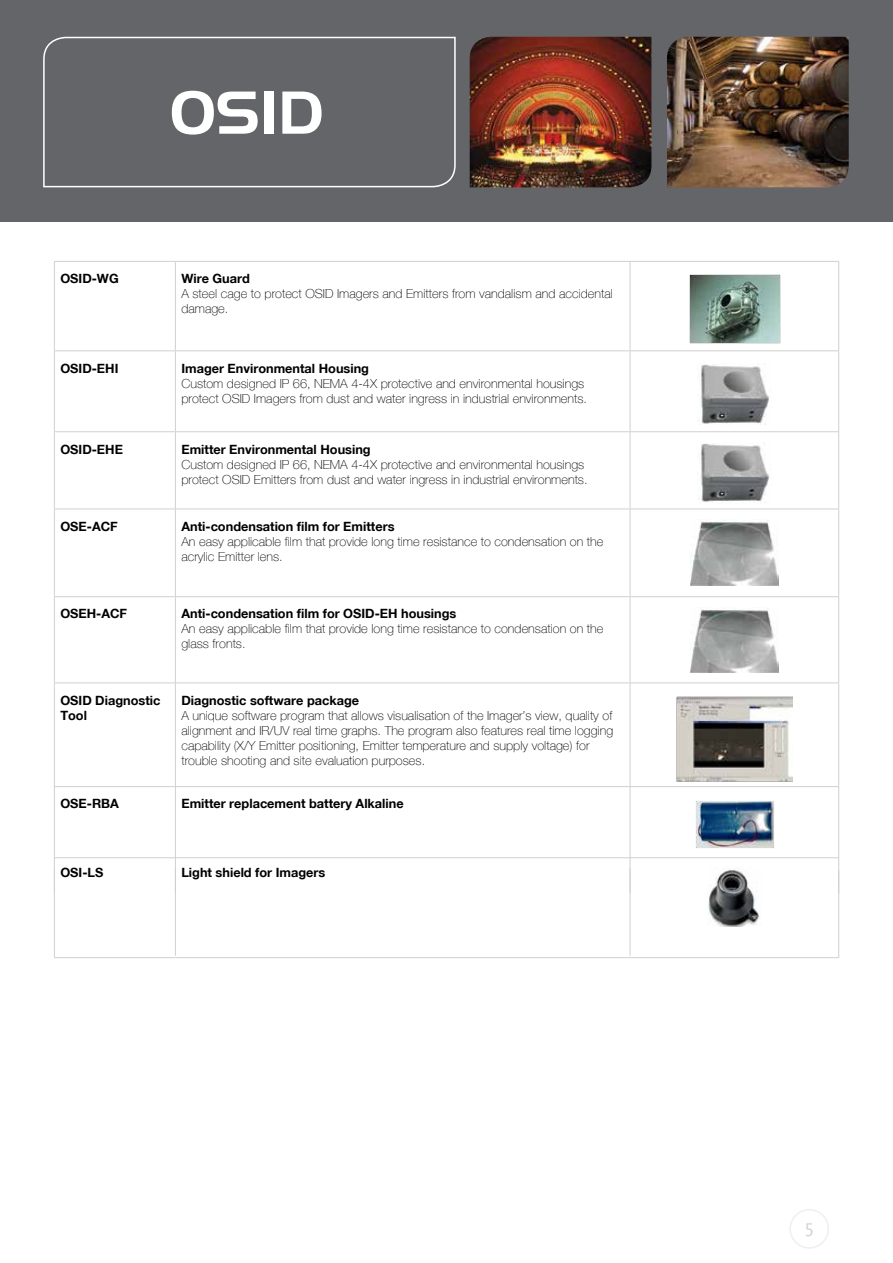
<style>
.page{position:relative;width:893px;height:1263px;background:#fff}
.page>*{position:absolute;margin:0;border:0;box-sizing:border-box;transform-origin:0 0}
.t1{font:18px "PT Sans";color:#d2d0cd}
.t2{font:12.75px/15px "Helvetica Neue";color:#000}
.t3{font:700 12.75px/15px "Helvetica Neue";color:#000}
</style>
<div class="page">
<hr style="left:54px;top:262px;width:1px;height:88px;background:#d2d0cd">
<hr style="left:54px;top:261px;width:121px;height:1px;background:#d2d0cd">
<hr style="left:175px;top:262px;width:1px;height:88px;background:#d2d0cd">
<hr style="left:175px;top:261px;width:455px;height:1px;background:#d2d0cd">
<hr style="left:630px;top:261px;width:209px;height:1px;background:#d2d0cd">
<hr style="left:630px;top:262px;width:1px;height:88px;background:#d2d0cd">
<hr style="left:838px;top:262px;width:1px;height:88px;background:#d2d0cd">
<hr style="left:54px;top:351px;width:1px;height:80px;background:#d2d0cd">
<hr style="left:54px;top:350px;width:121px;height:1px;background:#d2d0cd">
<hr style="left:175px;top:351px;width:1px;height:80px;background:#d2d0cd">
<hr style="left:175px;top:350px;width:455px;height:1px;background:#d2d0cd">
<hr style="left:630px;top:350px;width:209px;height:1px;background:#d2d0cd">
<hr style="left:630px;top:351px;width:1px;height:80px;background:#d2d0cd">
<hr style="left:838px;top:351px;width:1px;height:80px;background:#d2d0cd">
<hr style="left:54px;top:432px;width:1px;height:77px;background:#d2d0cd">
<hr style="left:54px;top:509px;width:1px;height:87px;background:#d2d0cd">
<hr style="left:54px;top:597px;width:1px;height:85px;background:#d2d0cd">
<hr style="left:54px;top:683px;width:1px;height:103px;background:#d2d0cd">
<hr style="left:54px;top:787px;width:1px;height:106px;background:#d2d0cd">
<hr style="left:54px;top:870px;width:1px;height:87px;background:#d2d0cd">
<hr style="left:54px;top:431px;width:121px;height:1px;background:#d2d0cd">
<hr style="left:54px;top:509px;width:121px;height:1px;background:#d2d0cd">
<hr style="left:54px;top:596px;width:121px;height:1px;background:#d2d0cd">
<hr style="left:54px;top:682px;width:121px;height:1px;background:#d2d0cd">
<hr style="left:54px;top:786px;width:121px;height:1px;background:#d2d0cd">
<hr style="left:54px;top:857px;width:121px;height:1px;background:#d2d0cd">
<hr style="left:54px;top:957px;width:121px;height:1px;background:#d2d0cd">
<hr style="left:175px;top:432px;width:1px;height:77px;background:#d2d0cd">
<hr style="left:175px;top:509px;width:1px;height:87px;background:#d2d0cd">
<hr style="left:175px;top:597px;width:1px;height:85px;background:#d2d0cd">
<hr style="left:175px;top:683px;width:1px;height:103px;background:#d2d0cd">
<hr style="left:175px;top:787px;width:1px;height:106px;background:#d2d0cd">
<hr style="left:175px;top:869px;width:1px;height:87px;background:#d2d0cd">
<hr style="left:175px;top:431px;width:455px;height:1px;background:#d2d0cd">
<hr style="left:630px;top:431px;width:209px;height:1px;background:#d2d0cd">
<hr style="left:630px;top:432px;width:1px;height:77px;background:#d2d0cd">
<hr style="left:838px;top:432px;width:1px;height:77px;background:#d2d0cd">
<hr style="left:630px;top:509px;width:1px;height:87px;background:#d2d0cd">
<hr style="left:838px;top:509px;width:1px;height:87px;background:#d2d0cd">
<hr style="left:630px;top:597px;width:1px;height:85px;background:#d2d0cd">
<hr style="left:838px;top:597px;width:1px;height:85px;background:#d2d0cd">
<hr style="left:630px;top:683px;width:1px;height:103px;background:#d2d0cd">
<hr style="left:838px;top:683px;width:1px;height:103px;background:#d2d0cd">
<hr style="left:630px;top:787px;width:1px;height:106px;background:#d2d0cd">
<hr style="left:838px;top:787px;width:1px;height:106px;background:#d2d0cd">
<hr style="left:630px;top:869px;width:1px;height:87px;background:#d2d0cd">
<hr style="left:838px;top:870px;width:1px;height:87px;background:#d2d0cd">
<hr style="left:175px;top:509px;width:455px;height:1px;background:#d2d0cd">
<hr style="left:630px;top:509px;width:209px;height:1px;background:#d2d0cd">
<hr style="left:175px;top:596px;width:455px;height:1px;background:#d2d0cd">
<hr style="left:630px;top:596px;width:209px;height:1px;background:#d2d0cd">
<hr style="left:175px;top:682px;width:455px;height:1px;background:#d2d0cd">
<hr style="left:630px;top:682px;width:209px;height:1px;background:#d2d0cd">
<hr style="left:175px;top:786px;width:455px;height:1px;background:#d2d0cd">
<hr style="left:630px;top:786px;width:209px;height:1px;background:#d2d0cd">
<hr style="left:175px;top:857px;width:455px;height:1px;background:#d2d0cd">
<hr style="left:630px;top:857px;width:209px;height:1px;background:#d2d0cd">
<hr style="left:175px;top:957px;width:455px;height:1px;background:#d2d0cd">
<hr style="left:630px;top:957px;width:209px;height:1px;background:#d2d0cd">
<img style="left:689px;top:274px;width:91px;height:69px">
<img style="left:701px;top:364px;width:69px;height:61px">
<img style="left:701px;top:442px;width:69px;height:61px">
<img style="left:691px;top:520px;width:87px;height:65px">
<img style="left:691px;top:607px;width:87px;height:66px">
<img style="left:677px;top:696px;width:116px;height:85px">
<img style="left:696px;top:801px;width:78px;height:47px">
<img style="left:708px;top:870px;width:52px;height:57px">
<div style="left:0;top:0;width:893px;height:222px;background:#646569"></div>
<div style="left:789px;top:1209px;width:40px;height:40px;border:2px solid #f0efef;border-radius:50%"></div>
<img style="left:667px;top:37px;width:182px;height:150px">
<img style="left:470px;top:37px;width:181px;height:150px">
<svg style="left:43px;top:36px;width:413px;height:152px"></svg>
<svg style="left:172px;top:91px;width:86px;height:44px"></svg>
<div style="left:264px;top:92px;width:10px;height:42px;background:#fff"></div>
<svg style="left:282px;top:92px;width:40px;height:42px"></svg>
<p class="t3" style="left:60px;top:271px;width:60px">OSID-WG</p>
<p class="t3" style="left:181px;top:271px;width:70px">Wire Guard</p>
<p class="t2" style="left:181px;top:286px;width:433px">A steel cage to protect OSID Imagers and Emitters from vandalism and accidental damage.</p>
<p class="t3" style="left:60px;top:360px;width:60px">OSID-EHI</p>
<p class="t3" style="left:181px;top:360px;width:189px">Imager Environmental Housing</p>
<p class="t2" style="left:181px;top:376px;width:407px">Custom designed IP 66, NEMA 4-4X protective and environmental housings protect OSID Imagers from dust and water ingress in industrial environments.</p>
<p class="t3" style="left:60px;top:441px;width:64px">OSID-EHE</p>
<p class="t3" style="left:181px;top:441px;width:191px">Emitter Environmental Housing</p>
<p class="t2" style="left:181px;top:456px;width:408px">Custom designed IP 66, NEMA 4-4X protective and environmental housings protect OSID Emitters from dust and water ingress in industrial environments.</p>
<p class="t3" style="left:60px;top:518px;width:59px">OSE-ACF</p>
<p class="t3" style="left:181px;top:518px;width:215px">Anti-condensation film for Emitters</p>
<p class="t2" style="left:181px;top:534px;width:423px">An easy applicable film that provide long time resistance to condensation on the acrylic Emitter lens.</p>
<p class="t3" style="left:60px;top:606px;width:68px">OSEH-ACF</p>
<p class="t3" style="left:181px;top:606px;width:276px">Anti-condensation film for OSID-EH housings</p>
<p class="t2" style="left:181px;top:621px;width:423px">An easy applicable film that provide long time resistance to condensation on the glass fronts.</p>
<p class="t3" style="left:60px;top:692px;width:102px">OSID Diagnostic<br>Tool</p>
<p class="t3" style="left:181px;top:692px;width:179px">Diagnostic software package</p>
<p class="t2" style="left:181px;top:708px;width:433px">A unique software program that allows visualisation of the Imager’s view, quality of alignment and IR/UV real time graphs. The program also features real time logging capability (X/Y Emitter positioning, Emitter temperature and supply voltage) for trouble shooting and site evaluation purposes.</p>
<p class="t3" style="left:60px;top:796px;width:60px">OSE-RBA</p>
<p class="t3" style="left:181px;top:796px;width:224px">Emitter replacement battery Alkaline</p>
<p class="t3" style="left:60px;top:865px;width:44px">OSI-LS</p>
<p class="t3" style="left:181px;top:865px;width:145px">Light shield for Imagers</p>
<h1 class="t1" style="left:804px;top:1218px;width:11px">5</h1>
</div>
